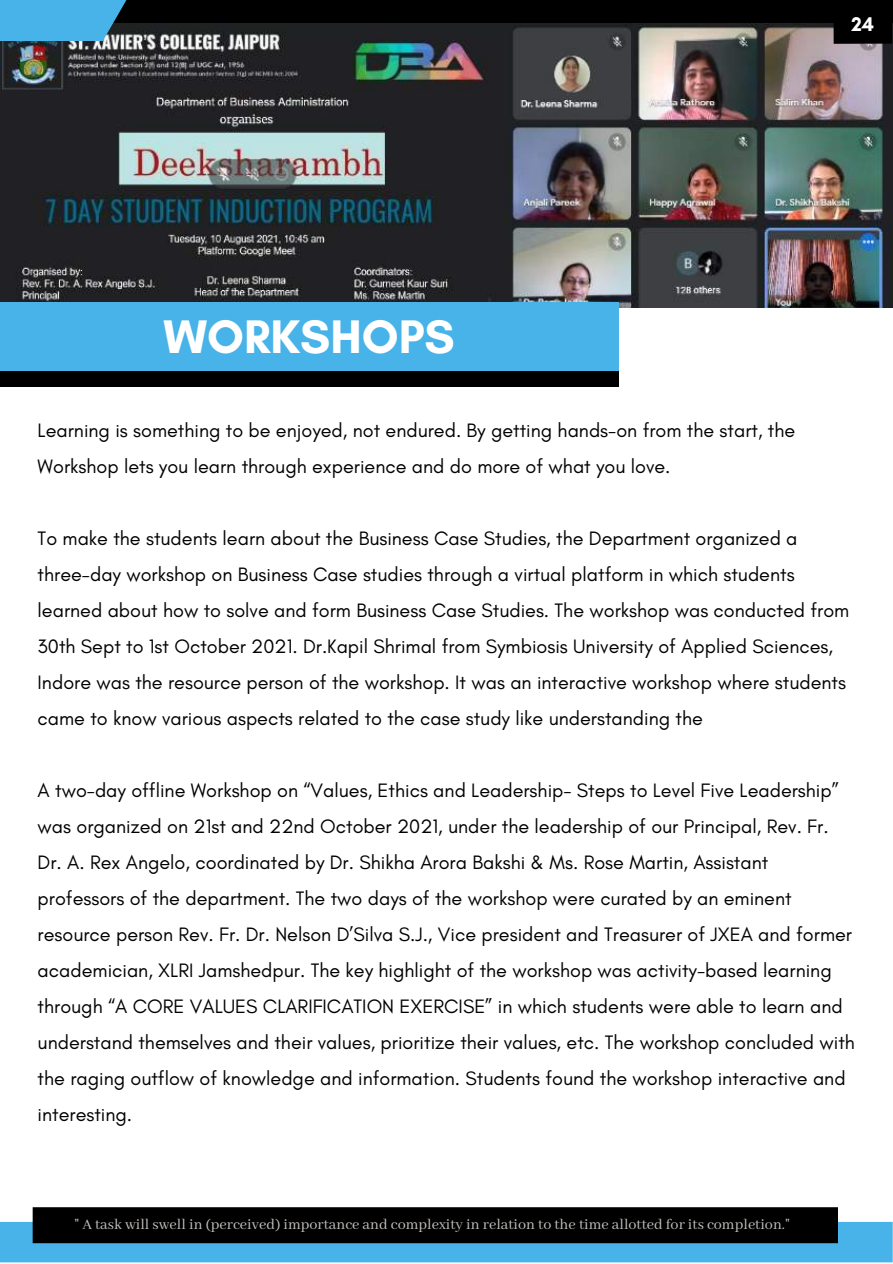
<style>
.page{position:relative;width:893px;height:1264px;background:#fff}
.page>*{position:absolute;margin:0;border:0;box-sizing:border-box;transform-origin:0 0}
.t1{font:700 48px "Glacial Indifference";color:#fff}
.t2{font:700 20.25px "Glacial Indifference";color:#fff}
.t3{font:19.8px/36px "Glacial Indifference";color:#000}
.t4{font:16.05px "Abhaya Libre";color:#c4c1be}
</style>
<div class="page">
<div style="left:0;top:370px;width:618px;height:16px;background:#000"></div>
<img style="left:0;top:23px;width:892px;height:285px">
<div style="left:0;top:302px;width:618px;height:68px;background:#47b3e8"></div>
<div style="left:0;top:0;width:103px;height:40px;background:#47b3e8"></div>
<div style="left:103px;top:0;width:789px;height:23px;background:#000"></div>
<svg style="left:103px;top:0;width:23px;height:40px"></svg>
<div style="left:0;top:1221px;width:892px;height:41px;background:#47b3e8"></div>
<div style="left:33px;top:1207px;width:804px;height:36px;background:#000"></div>
<div style="left:833px;top:3px;width:59px;height:41px;background:#000"></div>
<p class="t2" style="left:851px;top:12px;width:24px">24</p>
<h1 class="t1" style="left:163px;top:307px;width:293px">WORKSHOPS</h1>
<p class="t3" style="left:38px;top:412px;width:759px">Learning is something to be enjoyed, not endured. By getting hands-on from the start, the<br>Workshop lets you learn through experience and do more of what you love.</p>
<p class="t3" style="left:38px;top:520px;width:813px">To make the students learn about the Business Case Studies, the Department organized a three-day workshop on Business Case studies through a virtual platform in which students learned about how to solve and form Business Case Studies. The workshop was conducted from 30th Sept to 1st October 2021. Dr.Kapil Shrimal from Symbiosis University of Applied Sciences, Indore was the resource person of the workshop. It was an interactive workshop where students came to know various aspects related to the case study like understanding the</p>
<p class="t3" style="left:38px;top:772px;width:818px">A two-day offline Workshop on “Values, Ethics and Leadership- Steps to Level Five Leadership” was organized on 21st and 22nd October 2021, under the leadership of our Principal, Rev. Fr.<br>Dr. A. Rex Angelo, coordinated by Dr. Shikha Arora Bakshi &amp; Ms. Rose Martin, Assistant professors of the department. The two days of the workshop were curated by an eminent resource person Rev. Fr. Dr. Nelson D’Silva S.J., Vice president and Treasurer of JXEA and former academician, XLRI Jamshedpur. The key highlight of the workshop was activity-based learning through “A CORE VALUES CLARIFICATION EXERCISE” in which students were able to learn and understand themselves and their values, prioritize their values, etc. The workshop concluded with the raging outflow of knowledge and information. Students found the workshop interactive and interesting.</p>
<p class="t4" style="left:75px;top:1215px;width:716px">" A task will swell in (perceived) importance and complexity in relation to the time allotted for its completion."</p>
</div>
